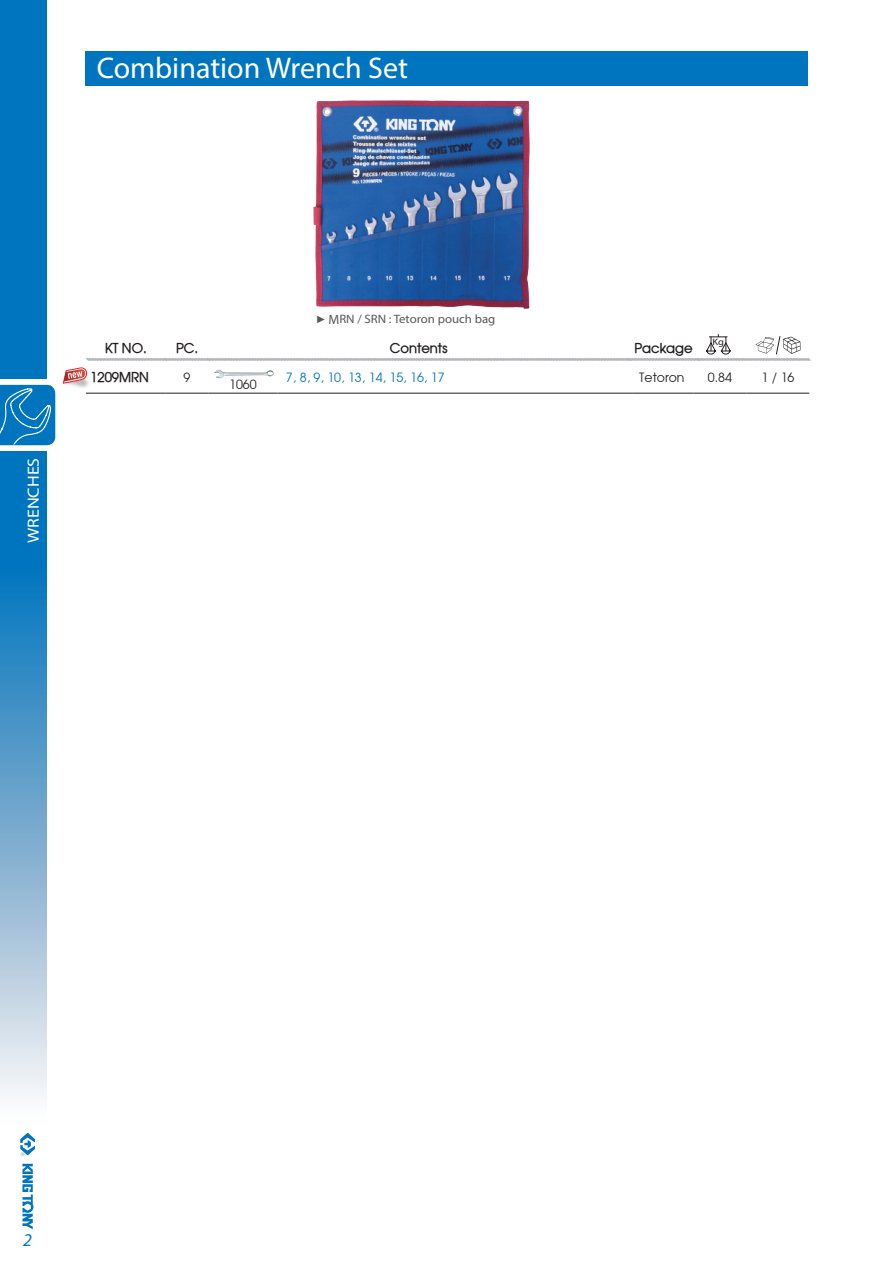
<style>
.page{position:relative;width:893px;height:1263px;background:#fff}
.page>*{position:absolute;margin:0;border:0;box-sizing:border-box;transform-origin:0 0}
.t1{font:30px "Myriad Pro";color:#fff}
.t2{font:italic 18px "Myriad Pro";color:#0075bf}
.t3{font:16.2px "Myriad Pro";color:#fff;scale:1.11 1}
.t4{font:700 13.5px "Atilla";color:#231f20}
.t5{font:12.9px "Atilla Normal";color:#0072bc}
.t6{font:12.9px "Atilla Normal";color:#231f20}
.t7{font:12.15px "Myriad Pro";color:#57585a;scale:1.06 1}
.t8{font:9.45px "Myriad Pro";color:#231f20;scale:1.11 1}
.s1{font-family:"Arial";font-size:10.5px}
.s2{font-size:13.5px}
</style>
<div class="page">
<hr style="left:86px;top:393px;width:80px;height:1px;background:#231f20">
<hr style="left:166px;top:393px;width:42px;height:1px;background:#231f20">
<hr style="left:208px;top:393px;width:69px;height:1px;background:#231f20">
<hr style="left:277px;top:393px;width:356px;height:1px;background:#231f20">
<hr style="left:633px;top:393px;width:60px;height:1px;background:#231f20">
<hr style="left:693px;top:393px;width:54px;height:1px;background:#231f20">
<hr style="left:747px;top:393px;width:62px;height:1px;background:#231f20">
<svg style="left:86px;top:334px;width:725px;height:27px"></svg>
<img style="left:214px;top:369px;width:60px;height:9px">
<img style="left:313px;top:100px;width:217px;height:209px">
<img style="left:62px;top:381px;width:27px;height:7px">
<svg style="left:63px;top:368px;width:25px;height:18px"></svg>
<div style="left:85px;top:51px;width:723px;height:34px;background:#0075bf"></div>
<div style="left:0;top:0;width:47px;height:378px;background:#0075bf"></div>
<svg style="left:0;top:452px;width:47px;height:645px;background:#64a4cf"></svg>
<svg style="left:0;top:385px;width:55px;height:60px;background:#1a83c5"></svg>
<svg style="left:20px;top:1133px;width:15px;height:23px"></svg>
<svg style="left:22px;top:1164px;width:11px;height:65px"></svg>
<h1 class="t1" style="left:97px;top:50px;width:313px">Combination Wrench Set</h1>
<p class="t3" style="left:24px;top:543px;width:79px;rotate:-90deg">WRENCHES</p>
<p class="t7" style="left:316px;top:312px;width:171px"><span class="s1">►</span> <span class="s2">M</span>RN / SRN : Tetoron pouch bag</p>
<p class="t4" style="left:105px;top:339px;width:43px">KT NO.</p>
<p class="t4" style="left:176px;top:339px;width:24px">PC.</p>
<p class="t4" style="left:390px;top:339px;width:59px">Contents</p>
<p class="t4" style="left:634px;top:339px;width:60px">Package</p>
<p class="t8" style="left:713px;top:336px;width:12px">Kg</p>
<p class="t4" style="left:90px;top:368px;width:60px">1209MRN</p>
<p class="t6" style="left:184px;top:369px;width:8px">9</p>
<p class="t6" style="left:229px;top:376px;width:29px">1060</p>
<p class="t5" style="left:286px;top:369px;width:160px">7, 8, 9, 10, 13, 14, 15, 16, 17</p>
<p class="t6" style="left:639px;top:369px;width:47px">Tetoron</p>
<p class="t6" style="left:708px;top:369px;width:26px">0.84</p>
<p class="t6" style="left:761px;top:369px;width:35px">1 / 16</p>
<h2 class="t2" style="left:23px;top:1229px;width:10px">2</h2>
</div>
